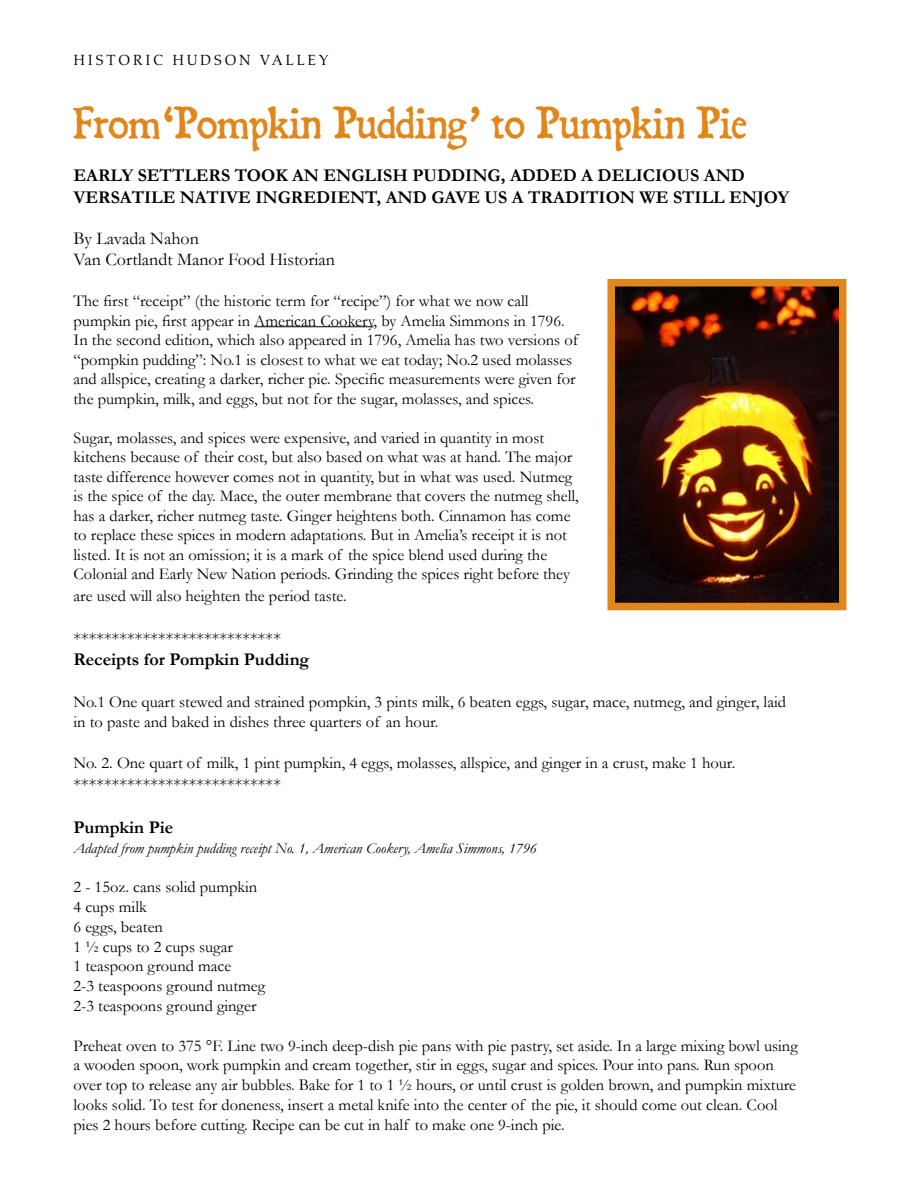
<style>
.page{position:relative;width:918px;height:1188px;background:#fff}
.page>*{position:absolute;margin:0;border:0;box-sizing:border-box;transform-origin:0 0}
.t1{font:39px "Dominican";color:#e0861a}
.t2{font:700 18px/21.6px "Garamond";color:#000}
.t3{font:18px/21px "Garamond";color:#000}
.t4{font:16.5px/19.5px "Garamond";color:#000}
.t5{font:italic 15px "Garamond";color:#000}
.t6{font:15px "Aldus";letter-spacing:.18em;color:#000}
</style>
<div class="page">
<hr style="left:254px;top:326px;width:120px;height:1px;background:#000">
<img style="left:617px;top:288px;width:220px;height:313px">
<div style="left:608px;top:279px;width:238px;height:331px;border:8px solid #e0861a"></div>
<p class="t6" style="left:74px;top:52px;width:257px">HISTORIC HUDSON VALLEY</p>
<h1 class="t1" style="left:74px;top:96px;width:675px">From‘Pompkin Pudding’ to Pumpkin Pie</h1>
<p class="t2" style="left:74px;top:165px;width:717px">EARLY SETTLERS TOOK AN ENGLISH PUDDING, ADDED A DELICIOUS AND<br>VERSATILE NATIVE INGREDIENT, AND GAVE US A TRADITION WE STILL ENJOY</p>
<p class="t3" style="left:74px;top:227px;width:263px">By Lavada Nahon<br>Van Cortlandt Manor Food Historian</p>
<p class="t4" style="left:74px;top:291px;width:506px">The first “receipt” (the historic term for “recipe”) for what we now call pumpkin pie, first appear in American Cookery, by Amelia Simmons in 1796.<br>In the second edition, which also appeared in 1796, Amelia has two versions of “pompkin pudding”: No.1 is closest to what we eat today; No.2 used molasses and allspice, creating a darker, richer pie. Specific measurements were given for the pumpkin, milk, and eggs, but not for the sugar, molasses, and spices.</p>
<p class="t4" style="left:74px;top:427px;width:507px">Sugar, molasses, and spices were expensive, and varied in quantity in most kitchens because of their cost, but also based on what was at hand. The major taste difference however comes not in quantity, but in what was used. Nutmeg is the spice of the day. Mace, the outer membrane that covers the nutmeg shell, has a darker, richer nutmeg taste. Ginger heightens both. Cinnamon has come to replace these spices in modern adaptations. But in Amelia’s receipt it is not listed. It is not an omission; it is a mark of the spice blend used during the Colonial and Early New Nation periods. Grinding the spices right before they</p>
<p class="t4" style="left:74px;top:585px;width:275px">are used will also heighten the period taste.</p>
<p class="t3" style="left:74px;top:627px;width:209px">***************************</p>
<p class="t2" style="left:74px;top:649px;width:237px">Receipts for Pompkin Pudding</p>
<p class="t4" style="left:74px;top:691px;width:714px">No.1 One quart stewed and strained pompkin, 3 pints milk, 6 beaten eggs, sugar, mace, nutmeg, and ginger, laid in to paste and baked in dishes three quarters of an hour.</p>
<p class="t4" style="left:74px;top:753px;width:663px">No. 2. One quart of milk, 1 pint pumpkin, 4 eggs, molasses, allspice, and ginger in a crust, make 1 hour.</p>
<p class="t3" style="left:74px;top:773px;width:209px">***************************</p>
<p class="t2" style="left:74px;top:816px;width:101px">Pumpkin Pie</p>
<p class="t5" style="left:74px;top:838px;width:465px">Adapted from pumpkin pudding receipt No. 1, American Cookery, Amelia Simmons, 1796</p>
<p class="t4" style="left:74px;top:877px;width:193px">2 - 15oz. cans solid pumpkin<br>4 cups milk<br>6 eggs, beaten<br>1 ½ cups to 2 cups sugar<br>1 teaspoon ground mace<br>2-3 teaspoons ground nutmeg<br>2-3 teaspoons ground ginger</p>
<p class="t4" style="left:74px;top:1035px;width:726px">Preheat oven to 375 °F. Line two 9-inch deep-dish pie pans with pie pastry, set aside. In a large mixing bowl using a wooden spoon, work pumpkin and cream together, stir in eggs, sugar and spices. Pour into pans. Run spoon over top to release any air bubbles. Bake for 1 to 1 ½ hours, or until crust is golden brown, and pumpkin mixture looks solid. To test for doneness, insert a metal knife into the center of the pie, it should come out clean. Cool pies 2 hours before cutting. Recipe can be cut in half to make one 9-inch pie.</p>
</div>
